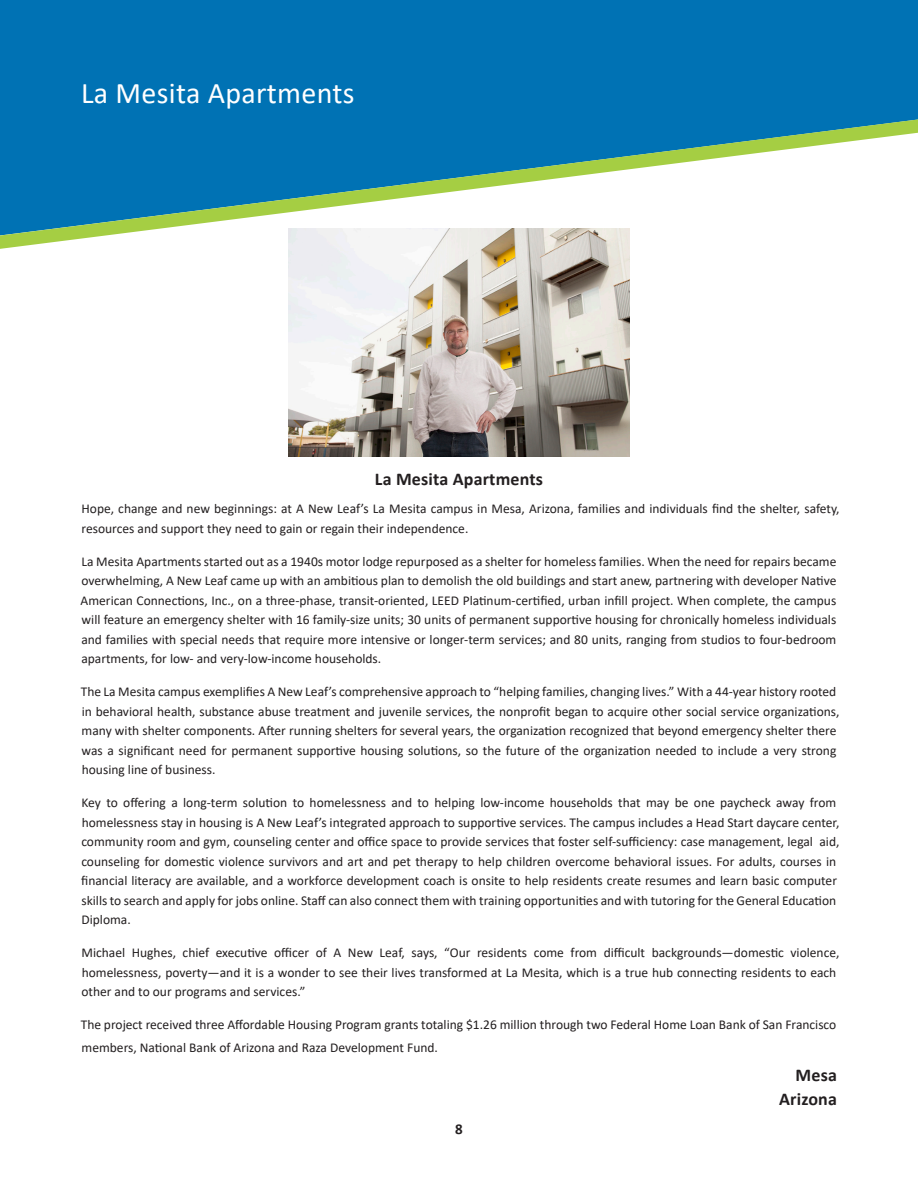
<style>
.page{position:relative;width:918px;height:1188px;background:#fff}
.page>*{position:absolute;margin:0;border:0;box-sizing:border-box;transform-origin:0 0}
.t1{font:30px "Calibri";letter-spacing:.01em;color:#fff}
.t2{font:700 18px "Calibri";letter-spacing:.01em;color:#231f20}
.t3{font:700 15px "Calibri";color:#231f20}
.FHLB_Paragraph_Spaci{font:13.5px/19.5px "Calibri";color:#231f20}
</style>
<div class="page">
<div style="left:0;top:0;width:918px;height:119px;background:#0072b4"></div>
<svg style="left:0;top:119px;width:918px;height:130px"></svg>
<img style="left:288px;top:228px;width:342px;height:229px">
<p class="t1" style="left:81px;top:73px;width:275px">La Mesita Apartments</p>
<p class="t2" style="left:375px;top:467px;width:170px">La Mesita Apartments</p>
<p class="FHLB_Paragraph_Spaci" style="left:81px;top:499px;width:760px">Hope, change and new beginnings: at A New Leaf’s La Mesita campus in Mesa, Arizona, families and individuals find the shelter, safety, resources and support they need to gain or regain their independence.</p>
<p class="FHLB_Paragraph_Spaci" style="left:81px;top:551px;width:757px;text-align:justify">La Mesita Apartments started out as a 1940s motor lodge repurposed as a shelter for homeless families. When the need for repairs became overwhelming, A New Leaf came up with an ambitious plan to demolish the old buildings and start anew, partnering with developer Native American Connections, Inc., on a three-phase, transit-oriented, LEED Platinum-certified, urban infill project. When complete, the campus will feature an emergency shelter with 16 family-size units; 30 units of permanent supportive housing for chronically homeless individuals and families with special needs that require more intensive or longer-term services; and 80 units, ranging from studios to four-bedroom apartments, for low- and very-low-income households.</p>
<p class="FHLB_Paragraph_Spaci" style="left:81px;top:682px;width:760px">The La Mesita campus exemplifies A New Leaf’s comprehensive approach to “helping families, changing lives.” With a 44-year history rooted in behavioral health, substance abuse treatment and juvenile services, the nonprofit began to acquire other social service organizations, many with shelter components. After running shelters for several years, the organization recognized that beyond emergency shelter there was a significant need for permanent supportive housing solutions, so the future of the organization needed to include a very strong housing line of business.</p>
<p class="FHLB_Paragraph_Spaci" style="left:81px;top:793px;width:760px">Key to offering a long-term solution to homelessness and to helping low-income households that may be one paycheck away from homelessness stay in housing is A New Leaf’s integrated approach to supportive services. The campus includes a Head Start daycare center, community room and gym, counseling center and office space to provide services that foster self-sufficiency: case management, legal aid, counseling for domestic violence survivors and art and pet therapy to help children overcome behavioral issues. For adults, courses in financial literacy are available, and a workforce development coach is onsite to help residents create resumes and learn basic computer skills to search and apply for jobs online. Staff can also connect them with training opportunities and with tutoring for the General Education Diploma.</p>
<p class="FHLB_Paragraph_Spaci" style="left:81px;top:943px;width:760px">Michael Hughes, chief executive officer of A New Leaf, says, “Our residents come from difficult backgrounds—domestic violence, homelessness, poverty—and it is a wonder to see their lives transformed at La Mesita, which is a true hub connecting residents to each other and to our programs and services.”</p>
<p class="FHLB_Paragraph_Spaci" style="left:81px;top:1013px;width:757px;line-height:22.5px">The project received three Affordable Housing Program grants totaling $1.26 million through two Federal Home Loan Bank of San Francisco members, National Bank of Arizona and Raza Development Fund.</p>
<p class="t3" style="left:455px;top:1118px;width:9px">8</p>
<p class="t2" style="left:796px;top:1063px;width:43px">Mesa</p>
<p class="t2" style="left:779px;top:1087px;width:59px">Arizona</p>
</div>
